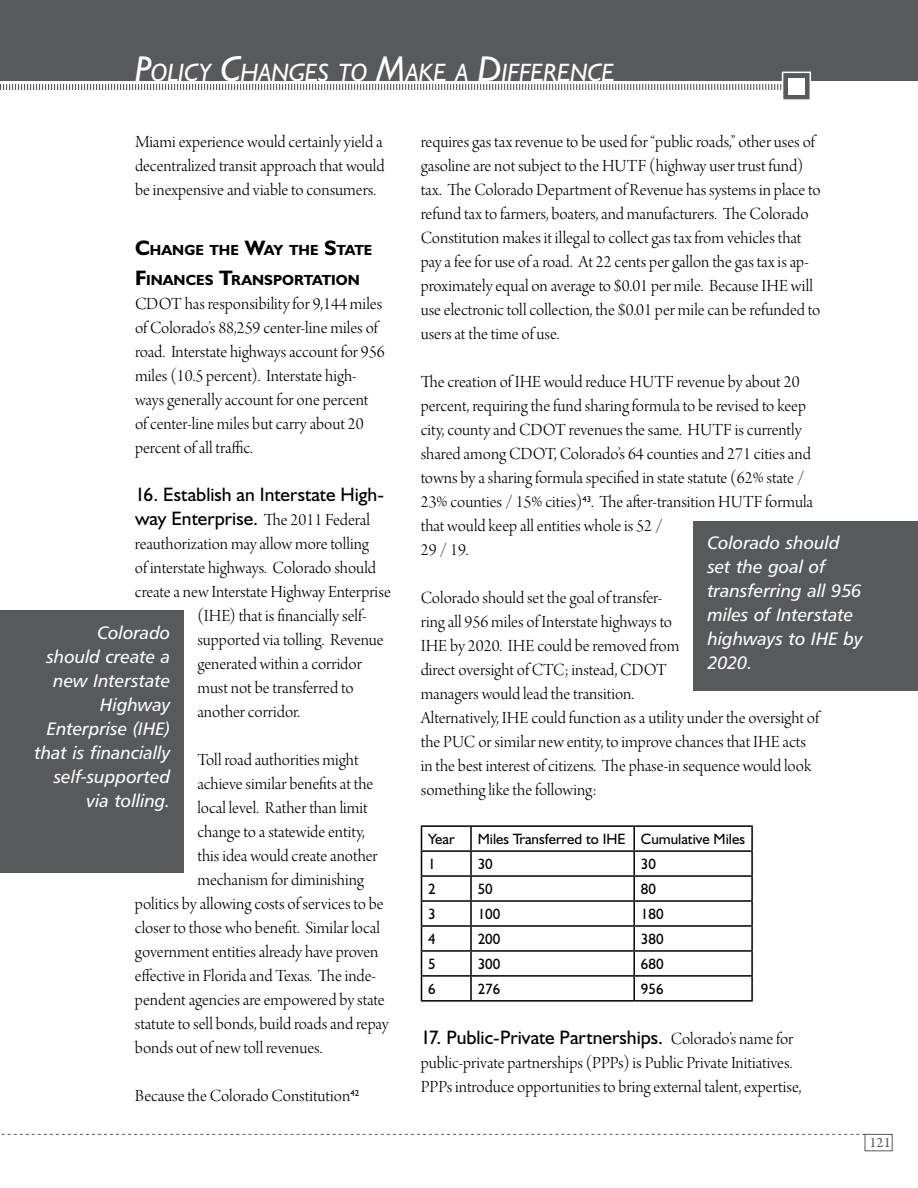
<style>
.page{position:relative;width:918px;height:1188px;background:#fff}
.page>*{position:absolute;margin:0;border:0;box-sizing:border-box;transform-origin:0 0}
.t1{font:italic 25.2px "Humanist 521 BT";letter-spacing:-.005em;color:#fff}
.t2{font:19.5px/24px "Humanist 521 BT";color:#000}
.t3{font:18px/24px "Arno Pro Light Display";color:#000}
.t4{font:18px/24px "Humanist 777 BT Italic B";letter-spacing:-.005em;color:#fff;text-align:right}
.t5{font:15px "Humanist 521 BT";color:#000}
.t6{font:15px "Arno Pro";color:#58595b}
.t7{font:700 14.7px/30px "Humanist 521 BT";letter-spacing:.005em;color:#000}
.s1{font-size:36px}
.s2{font-size:21px}
.s3{font-family:"Arno Pro Light Display";font-size:18px}
</style>
<div class="page">
<div style="left:0;top:0;width:918px;height:81px;background:#58595b"></div>
<svg style="left:0;top:84px;width:782px;height:6px"></svg>
<div style="left:782px;top:72px;width:29px;height:29px;background:#58595b;border:2px solid #fff"></div>
<div style="left:788px;top:78px;width:16px;height:16px;background:#fff"></div>
<svg style="left:1px;top:1134px;width:864px;height:1px"></svg>
<div style="left:865px;top:1134px;width:28px;height:17px;border:1px solid #58595b"></div>
<hr style="left:421px;top:825px;width:50px;height:2px;background:#000">
<hr style="left:471px;top:825px;width:163px;height:2px;background:#000">
<hr style="left:470px;top:827px;width:2px;height:23px;background:#000">
<hr style="left:634px;top:825px;width:119px;height:2px;background:#000">
<hr style="left:633px;top:827px;width:2px;height:23px;background:#000">
<hr style="left:751px;top:827px;width:2px;height:23px;background:#000">
<hr style="left:421px;top:850px;width:50px;height:2px;background:#000">
<hr style="left:471px;top:850px;width:163px;height:2px;background:#000">
<hr style="left:470px;top:852px;width:2px;height:23px;background:#000">
<hr style="left:634px;top:850px;width:119px;height:2px;background:#000">
<hr style="left:633px;top:852px;width:2px;height:23px;background:#000">
<hr style="left:751px;top:852px;width:2px;height:23px;background:#000">
<hr style="left:421px;top:875px;width:50px;height:2px;background:#000">
<hr style="left:471px;top:875px;width:163px;height:2px;background:#000">
<hr style="left:470px;top:877px;width:2px;height:23px;background:#000">
<hr style="left:634px;top:875px;width:119px;height:2px;background:#000">
<hr style="left:633px;top:877px;width:2px;height:23px;background:#000">
<hr style="left:751px;top:877px;width:2px;height:23px;background:#000">
<hr style="left:421px;top:900px;width:50px;height:2px;background:#000">
<hr style="left:471px;top:900px;width:163px;height:2px;background:#000">
<hr style="left:470px;top:902px;width:2px;height:23px;background:#000">
<hr style="left:634px;top:900px;width:119px;height:2px;background:#000">
<hr style="left:633px;top:902px;width:2px;height:23px;background:#000">
<hr style="left:751px;top:902px;width:2px;height:23px;background:#000">
<hr style="left:421px;top:925px;width:50px;height:2px;background:#000">
<hr style="left:471px;top:925px;width:163px;height:2px;background:#000">
<hr style="left:470px;top:927px;width:2px;height:23px;background:#000">
<hr style="left:634px;top:925px;width:119px;height:2px;background:#000">
<hr style="left:633px;top:927px;width:2px;height:23px;background:#000">
<hr style="left:751px;top:927px;width:2px;height:23px;background:#000">
<hr style="left:421px;top:950px;width:50px;height:2px;background:#000">
<hr style="left:471px;top:950px;width:163px;height:2px;background:#000">
<hr style="left:470px;top:952px;width:2px;height:23px;background:#000">
<hr style="left:634px;top:950px;width:119px;height:2px;background:#000">
<hr style="left:633px;top:952px;width:2px;height:23px;background:#000">
<hr style="left:751px;top:952px;width:2px;height:23px;background:#000">
<hr style="left:421px;top:975px;width:50px;height:2px;background:#000">
<svg style="left:421px;top:827px;width:1px;height:173px"></svg>
<hr style="left:471px;top:975px;width:163px;height:2px;background:#000">
<hr style="left:470px;top:977px;width:2px;height:23px;background:#000">
<hr style="left:634px;top:975px;width:119px;height:2px;background:#000">
<hr style="left:633px;top:977px;width:2px;height:23px;background:#000">
<hr style="left:751px;top:977px;width:2px;height:23px;background:#000">
<hr style="left:421px;top:1000px;width:50px;height:2px;background:#000">
<hr style="left:471px;top:1000px;width:163px;height:2px;background:#000">
<hr style="left:634px;top:1000px;width:119px;height:2px;background:#000">
<div style="left:0;top:611px;width:184px;height:262px;background:#58595b"></div>
<div style="left:694px;top:521px;width:224px;height:170px;background:#58595b"></div>
<h1 class="t1" style="left:135px;top:57px;width:481px"><span class="s1">P</span>OLICY <span class="s1">C</span>HANGES TO <span class="s1">M</span>AKE A <span class="s1">D</span>IFFERENCE</h1>
<p class="t3" style="left:135px;top:131px;width:251px;text-align:justify">Miami experience would certainly yield a decentralized transit approach that would be inexpensive and viable to consumers.</p>
<p class="t7" style="left:135px;top:235px;width:239px"><span class="s2">C</span>HANGE THE <span class="s2">W</span>AY THE <span class="s2">S</span>TATE<br><span class="s2">F</span>INANCES <span class="s2">T</span>RANSPORTATION</p>
<p class="t3" style="left:135px;top:293px;width:251px">CDOT has responsibility for 9,144 miles of Colorado’s 88,259 center-line miles of road. Interstate highways account for 956 miles (10.5 percent). Interstate high&shy;ways generally account for one percent of center-line miles but carry about 20 percent of all traffic.</p>
<p class="t2" style="left:135px;top:482px;width:250px">16. Establish an Interstate High&shy;way Enterprise. <span class="s3">The 2011 Federal</span></p>
<p class="t3" style="left:135px;top:533px;width:235px">reauthorization may allow more tolling</p>
<p class="t3" style="left:135px;top:557px;width:243px">of interstate highways. Colorado should</p>
<p class="t3" style="left:135px;top:581px;width:257px">create a new Interstate Highway Enterprise</p>
<p class="t3" style="left:197px;top:605px;width:171px">(IHE) that is financially self-</p>
<p class="t3" style="left:197px;top:629px;width:188px">supported via tolling. Revenue</p>
<p class="t3" style="left:197px;top:653px;width:166px">generated within a corridor</p>
<p class="t3" style="left:197px;top:677px;width:158px">must not be transferred to</p>
<p class="t3" style="left:197px;top:701px;width:104px">another corridor.</p>
<p class="t3" style="left:197px;top:749px;width:163px">Toll road authorities might</p>
<p class="t3" style="left:197px;top:773px;width:177px">achieve similar benefits at the</p>
<p class="t3" style="left:197px;top:797px;width:172px">local level. Rather than limit</p>
<p class="t3" style="left:197px;top:821px;width:169px">change to a statewide entity,</p>
<p class="t3" style="left:197px;top:845px;width:182px">this idea would create another</p>
<p class="t3" style="left:197px;top:869px;width:168px">mechanism for diminishing</p>
<p class="t3" style="left:135px;top:893px;width:250px">politics by allowing costs of services to be</p>
<p class="t3" style="left:135px;top:917px;width:246px">closer to those who benefit. Similar local</p>
<p class="t3" style="left:135px;top:941px;width:245px">government entities already have proven</p>
<p class="t3" style="left:135px;top:965px;width:243px">effective in Florida and Texas. The inde-</p>
<p class="t3" style="left:135px;top:989px;width:251px">pendent agencies are empowered by state</p>
<p class="t3" style="left:135px;top:1013px;width:255px">statute to sell bonds, build roads and repay</p>
<p class="t3" style="left:135px;top:1037px;width:189px">bonds out of new toll revenues.</p>
<p class="t3" style="left:135px;top:1085px;width:226px">Because the Colorado Constitution<sup>42</sup></p>
<p class="t4" style="left:35px;top:620px;width:137px">Colorado<br>should create a new Interstate<br>Highway<br>Enterprise (IHE) that is financially self-supported via tolling.</p>
<p class="t3" style="left:421px;top:131px;width:401px">requires gas tax revenue to be used for “public roads,” other uses of gasoline are not subject to the HUTF (highway user trust fund) tax. The Colorado Department of Revenue has systems in place to refund tax to farmers, boaters, and manufacturers. The Colorado Constitution makes it illegal to collect gas tax from vehicles that pay a fee for use of a road. At 22 cents per gallon the gas tax is ap&shy;proximately equal on average to $0.01 per mile. Because IHE will use electronic toll collection, the $0.01 per mile can be refunded to users at the time of use.</p>
<p class="t3" style="left:421px;top:371px;width:394px">The creation of IHE would reduce HUTF revenue by about 20 percent, requiring the fund sharing formula to be revised to keep city, county and CDOT revenues the same. HUTF is currently shared among CDOT, Colorado’s 64 counties and 271 cities and towns by a sharing formula specified in state statute (62% state / 23% counties / 15% cities)<sup>43</sup>. The after-transition HUTF formula that would keep all entities whole is 52 /<br>29 / 19.</p>
<p class="t3" style="left:421px;top:587px;width:400px">Colorado should set the goal of transfer-<br>ring all 956 miles of Interstate highways to<br>IHE by 2020. IHE could be removed from<br>direct oversight of CTC; instead, CDOT<br>managers would lead the transition.<br>Alternatively, IHE could function as a utility under the oversight of the PUC or similar new entity, to improve chances that IHE acts in the best interest of citizens. The phase-in sequence would look something like the following:</p>
<p class="t5" style="left:428px;top:830px;width:28px">Year</p>
<p class="t5" style="left:478px;top:830px;width:269px">Miles Transferred to IHE Cumulative Miles</p>
<p class="t5" style="left:428px;top:855px;width:9px">1</p>
<p class="t5" style="left:478px;top:855px;width:17px">30</p>
<p class="t5" style="left:641px;top:855px;width:17px">30</p>
<p class="t5" style="left:428px;top:880px;width:9px">2</p>
<p class="t5" style="left:478px;top:880px;width:17px">50</p>
<p class="t5" style="left:641px;top:880px;width:17px">80</p>
<p class="t5" style="left:428px;top:905px;width:9px">3</p>
<p class="t5" style="left:478px;top:905px;width:24px">100</p>
<p class="t5" style="left:641px;top:905px;width:24px">180</p>
<p class="t5" style="left:428px;top:930px;width:9px">4</p>
<p class="t5" style="left:478px;top:930px;width:24px">200</p>
<p class="t5" style="left:641px;top:930px;width:24px">380</p>
<p class="t5" style="left:428px;top:955px;width:9px">5</p>
<p class="t5" style="left:478px;top:955px;width:24px">300</p>
<p class="t5" style="left:641px;top:955px;width:24px">680</p>
<p class="t5" style="left:428px;top:980px;width:9px">6</p>
<p class="t5" style="left:478px;top:980px;width:24px">276</p>
<p class="t5" style="left:641px;top:980px;width:24px">956</p>
<p class="t2" style="left:421px;top:1025px;width:374px">17. Public-Private Partnerships. <span class="s3">Colorado’s name for</span></p>
<p class="t3" style="left:421px;top:1051px;width:382px">public-private partnerships (PPPs) is Public Private Initiatives.<br>PPPs introduce opportunities to bring external talent, expertise,</p>
<p class="t4" style="left:707px;top:530px;width:157px;text-align:left">Colorado should set the goal of transferring all 956 miles of Interstate highways to IHE by<br>2020.</p>
<p class="t6" style="left:869px;top:1134px;width:23px">121</p>
</div>
